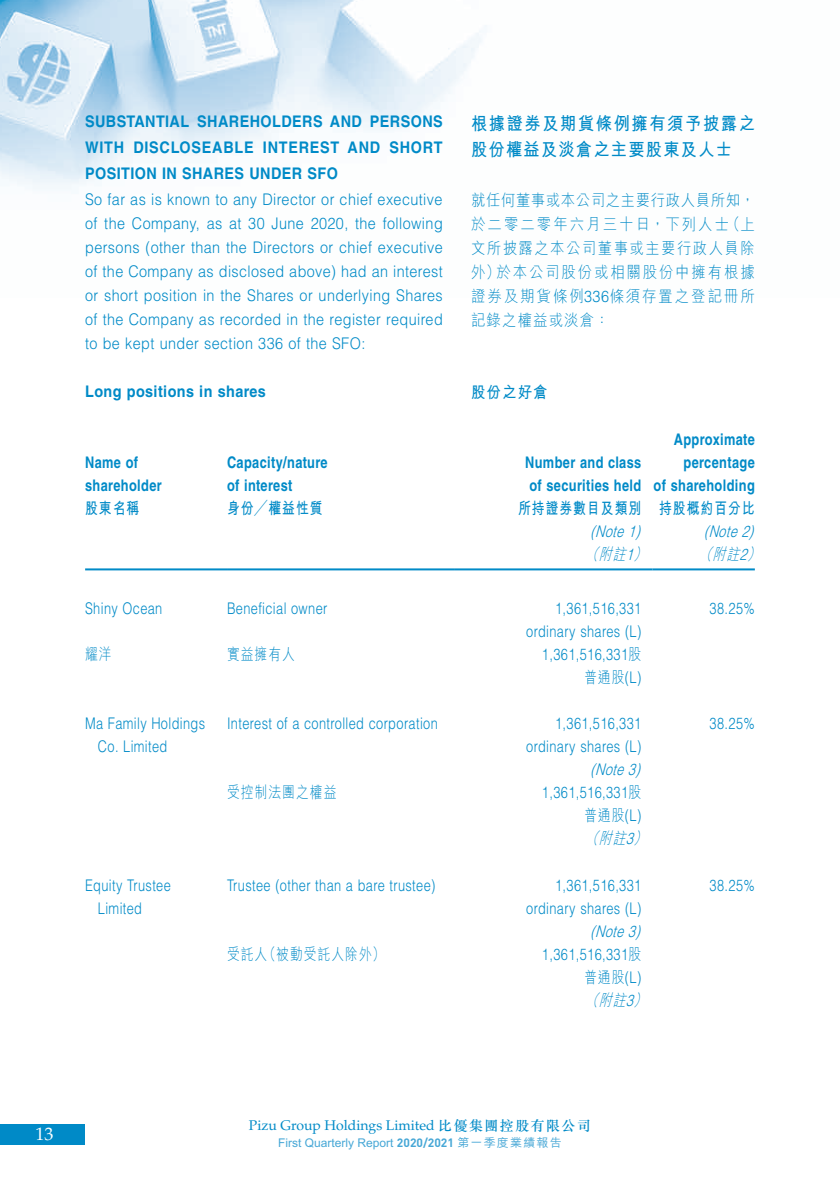
<style>
.page{position:relative;width:840px;height:1191px;background:#fff}
.page>*{position:absolute;margin:0;border:0;box-sizing:border-box;transform-origin:0 0}
.C-Subhead{font:700 18px/26px "M Hei HK";letter-spacing:.1em;color:#008ac7;scale:.9 1}
.t1{font:18px "Palatino LT Std";color:#fff}
._00_txt{font:300 16px/24px "Helvetica LT Std";letter-spacing:.03em;color:#008ac7;text-align:justify;scale:.9 1}
._00_txt_C{font:300 16px/23px "Helvetica LT Std";letter-spacing:.03em;color:#008ac7;scale:.8 1}
._00_txt_C-2{font:700 16px "Helvetica LT Std";letter-spacing:.03em;color:#008ac7;scale:.8 1}
.E-Subhead{font:700 16px/26px "Helvetica LT Std";letter-spacing:.03em;color:#008ac7;scale:.9 1}
._00_txt_C-3{font:300 16px/24px "M Hei HK";letter-spacing:.135em;color:#008ac7;scale:.9 1}
._00_txt_C-4{font:italic 300 16px "Helvetica LT Std";color:#008ac7;scale:.8 1}
._00_txt_C-5{font:300 16px "M Hei HK";letter-spacing:.1em;color:#008ac7;scale:.8 1}
._00_txt_C-6{font:700 16px "M Hei HK";letter-spacing:.08em;color:#008ac7;scale:.8 1}
.E-Subhead_1{font:700 16px "Helvetica LT Std";letter-spacing:.03em;color:#008ac7;scale:.9 1}
._00_txt_C-7{font:300 16px/24px "M Hei HK";letter-spacing:.04em;color:#008ac7;text-align:right;scale:.9 1}
.E-Subhead-2{font:700 16px "Helvetica LT Std";letter-spacing:.05em;color:#008ac7;scale:.9 1}
._00_txt_C-8{font:italic 300 16px "M Hei HK";color:#008ac7;scale:.8 1}
._00_txt_C-9{font:300 16px "M Hei HK";letter-spacing:.1em;color:#008ac7;scale:.9 1}
._00_txt_C-10{font:300 16px "M Hei HK";letter-spacing:.08em;color:#008ac7;scale:.8 1}
._00_txt_C-11{font:300 16px "M Hei HK";letter-spacing:.14em;color:#008ac7;scale:.9 1}
._00_txt_C-12{font:300 16px "M Hei HK";letter-spacing:.13em;color:#008ac7;scale:.9 1}
.C-Subhead_1{font:700 16px "M Hei HK";letter-spacing:.08em;color:#008ac7;scale:.9 1}
.t2{font:14px "Palatino LT Std";color:#008ac7}
.t3{font:500 12px "M Hei HK";color:#46a7d6}
.s1{font-family:"Helvetica LT Std"}
.s2{font-family:"M Hei HK"}
.s3{font-family:"M Sung HK";font-weight:500}
.s4{font-family:"DIN Pro";font-weight:700}
</style>
<div class="page">
<img style="left:0;top:0;width:486px;height:190px">
<div style="left:0;top:1124px;width:85px;height:20px;background:#008ac7"></div>
<hr style="left:85px;top:568px;width:142px;height:2px;background:#008ac7">
<hr style="left:227px;top:568px;width:227px;height:2px;background:#008ac7">
<hr style="left:454px;top:568px;width:198px;height:2px;background:#008ac7">
<hr style="left:652px;top:568px;width:102px;height:2px;background:#008ac7">
<p class="E-Subhead" style="left:85px;top:108px;width:117px">SUBSTANTIAL</p>
<p class="E-Subhead" style="left:197px;top:108px;width:141px">SHAREHOLDERS</p>
<p class="E-Subhead" style="left:330px;top:108px;width:37px">AND</p>
<p class="E-Subhead" style="left:369px;top:108px;width:82px">PERSONS</p>
<p class="E-Subhead-2" style="left:133px;top:137px;width:135px">DISCLOSEABLE</p>
<p class="E-Subhead-2" style="left:263px;top:137px;width:86px">INTEREST</p>
<p class="E-Subhead" style="left:389px;top:134px;width:61px">SHORT</p>
<p class="E-Subhead" style="left:85px;top:134px;width:282px">WITH<br>POSITION IN SHARES UNDER SFO</p>
<p class="_00_txt" style="left:85px;top:187px;width:399px">So far as is known to any Director or chief executive of the Company, as at 30 June 2020, the following persons (other than the Directors or chief executive of the Company as disclosed above) had an interest or short position in the Shares or underlying Shares of the Company as recorded in the register required to be kept under section 336 of the SFO:</p>
<p class="E-Subhead_1" style="left:85px;top:381px;width:202px">Long positions in shares</p>
<p class="E-Subhead" style="left:347px;top:134px;width:38px">AND</p>
<p class="_00_txt_C-2" style="left:85px;top:452px;width:68px">Name of</p>
<p class="_00_txt_C-2" style="left:227px;top:452px;width:127px">Capacity/nature</p>
<p class="_00_txt_C-2" style="left:85px;top:475px;width:97px">shareholder</p>
<p class="_00_txt_C-2" style="left:227px;top:475px;width:83px">of interest</p>
<p class="_00_txt_C-6" style="left:85px;top:496px;width:69px">股東名稱</p>
<p class="_00_txt_C-6" style="left:227px;top:496px;width:121px">身份╱權益性質</p>
<p class="_00_txt_C" style="left:85px;top:597px;width:98px">Shiny Ocean</p>
<p class="_00_txt_C" style="left:227px;top:597px;width:127px">Beneficial owner</p>
<p class="_00_txt_C-5" style="left:85px;top:643px;width:35px">耀洋</p>
<p class="_00_txt_C-5" style="left:227px;top:643px;width:86px">實益擁有人</p>
<p class="C-Subhead" style="left:471px;top:109px;width:316px">根據證券及期貨條例擁有須予披露之股份權益及淡倉之主要股東及人士</p>
<p class="_00_txt_C-7" style="left:471px;top:187px;width:317px">就任何董事或本公司之主要行政人員所知，（上</p>
<p class="_00_txt_C-11" style="left:471px;top:213px;width:288px">於二零二零年六月三十日，下列人士</p>
<p class="_00_txt_C-9" style="left:471px;top:237px;width:316px">文所披露之本公司董事或主要行政人員除</p>
<p class="_00_txt_C-12" style="left:496px;top:261px;width:288px">於本公司股份或相關股份中擁有根據</p>
<p class="_00_txt_C-3" style="left:471px;top:259px;width:316px">外）<br>證券及期貨條例<span class="s1">336</span>條須存置之登記冊所記錄之權益或淡倉：</p>
<p class="C-Subhead_1" style="left:471px;top:380px;width:86px">股份之好倉</p>
<p class="_00_txt_C-2" style="left:525px;top:452px;width:147px">Number and class</p>
<p class="_00_txt_C-2" style="left:529px;top:475px;width:141px">of securities held</p>
<p class="_00_txt_C-6" style="left:517px;top:496px;width:155px">所持證券數目及類別</p>
<p class="_00_txt_C-2" style="left:673px;top:429px;width:103px">Approximate</p>
<p class="_00_txt_C-2" style="left:683px;top:452px;width:91px">percentage</p>
<p class="_00_txt_C-2" style="left:653px;top:475px;width:128px">of shareholding</p>
<p class="_00_txt_C-6" style="left:658px;top:496px;width:121px">持股概約百分比</p>
<p class="_00_txt_C-4" style="left:590px;top:521px;width:13px">(</p>
<p class="_00_txt_C-4" style="left:595px;top:521px;width:64px">Note )</p>
<p class="_00_txt_C-4" style="left:703px;top:521px;width:13px">(</p>
<p class="_00_txt_C-4" style="left:708px;top:521px;width:64px">Note (2</p>
<p class="_00_txt_C-4" style="left:627px;top:521px;width:17px">1</p>
<p class="_00_txt_C-8" style="left:585px;top:543px;width:25px">（</p>
<p class="_00_txt_C-8" style="left:598px;top:543px;width:68px">附註）</p>
<p class="_00_txt_C-8" style="left:698px;top:543px;width:25px">（</p>
<p class="_00_txt_C-8" style="left:739px;top:543px;width:34px">(<span class="s1">2</span></p>
<p class="_00_txt_C-8" style="left:712px;top:543px;width:42px">附註</p>
<p class="_00_txt_C-4" style="left:625px;top:544px;width:17px">1</p>
<p class="_00_txt_C" style="left:555px;top:597px;width:109px">1,361,516,331</p>
<p class="_00_txt_C" style="left:526px;top:620px;width:145px">ordinary shares (L(</p>
<p class="_00_txt_C" style="left:541px;top:643px;width:126px">1,361,516,331<span class="s2">股</span></p>
<p class="_00_txt_C-5" style="left:584px;top:666px;width:73px">普通股 <span class="s1">(L(</span></p>
<p class="_00_txt_C" style="left:709px;top:597px;width:58px">38.25%</p>
<p class="_00_txt_C" style="left:227px;top:712px;width:265px">Interest of a controlled corporation</p>
<p class="_00_txt_C" style="left:98px;top:712px;width:135px;text-indent:-13px">Ma Family Holdings<br>Co. Limited</p>
<p class="_00_txt_C" style="left:555px;top:712px;width:109px">1,361,516,331</p>
<p class="_00_txt_C" style="left:526px;top:735px;width:145px">ordinary shares (L(</p>
<p class="_00_txt_C-4" style="left:595px;top:760px;width:64px">Note (3</p>
<p class="_00_txt_C-4" style="left:590px;top:760px;width:13px">(</p>
<p class="_00_txt_C-10" style="left:227px;top:781px;width:138px">受控制法團之權益</p>
<p class="_00_txt_C" style="left:541px;top:781px;width:126px">1,361,516,331<span class="s2">股</span></p>
<p class="_00_txt_C-5" style="left:584px;top:804px;width:73px">普通股 <span class="s1">(L(</span></p>
<p class="_00_txt_C-8" style="left:625px;top:827px;width:34px">(<span class="s1">3</span></p>
<p class="_00_txt_C-8" style="left:585px;top:827px;width:25px">（</p>
<p class="_00_txt_C-8" style="left:598px;top:827px;width:42px">附註</p>
<p class="_00_txt_C" style="left:227px;top:873px;width:262px">Trustee (other than a bare trustee(</p>
<p class="_00_txt_C" style="left:98px;top:873px;width:93px;text-indent:-13px">Equity Trustee<br>Limited</p>
<p class="_00_txt_C" style="left:555px;top:873px;width:109px">1,361,516,331</p>
<p class="_00_txt_C" style="left:526px;top:896px;width:145px">ordinary shares (L(</p>
<p class="_00_txt_C-4" style="left:595px;top:921px;width:64px">Note (3</p>
<p class="_00_txt_C-4" style="left:590px;top:921px;width:13px">(</p>
<p class="_00_txt_C-10" style="left:263px;top:942px;width:154px">（被動受託人除外）</p>
<p class="_00_txt_C-5" style="left:227px;top:942px;width:52px">受託人</p>
<p class="_00_txt_C" style="left:541px;top:942px;width:126px">1,361,516,331<span class="s2">股</span></p>
<p class="_00_txt_C-5" style="left:584px;top:965px;width:73px">普通股 <span class="s1">(L(</span></p>
<p class="_00_txt_C-8" style="left:625px;top:988px;width:34px">(<span class="s1">3</span></p>
<p class="_00_txt_C-8" style="left:585px;top:988px;width:25px">（</p>
<p class="_00_txt_C-8" style="left:598px;top:988px;width:42px">附註</p>
<p class="_00_txt_C" style="left:709px;top:712px;width:58px">38.25%</p>
<p class="_00_txt_C" style="left:709px;top:873px;width:58px">38.25%</p>
<p class="t1" style="left:35px;top:1123px;width:19px">13</p>
<p class="t2" style="left:249px;top:1117px;width:343px">Pizu Group Holdings Limited <span class="s3">比優集團控股有限公司</span></p>
<p class="t3" style="left:278px;top:1134px;width:285px">First Quarterly Report <span class="s4">2020/2021</span> 第一季度業績報告</p>
</div>
